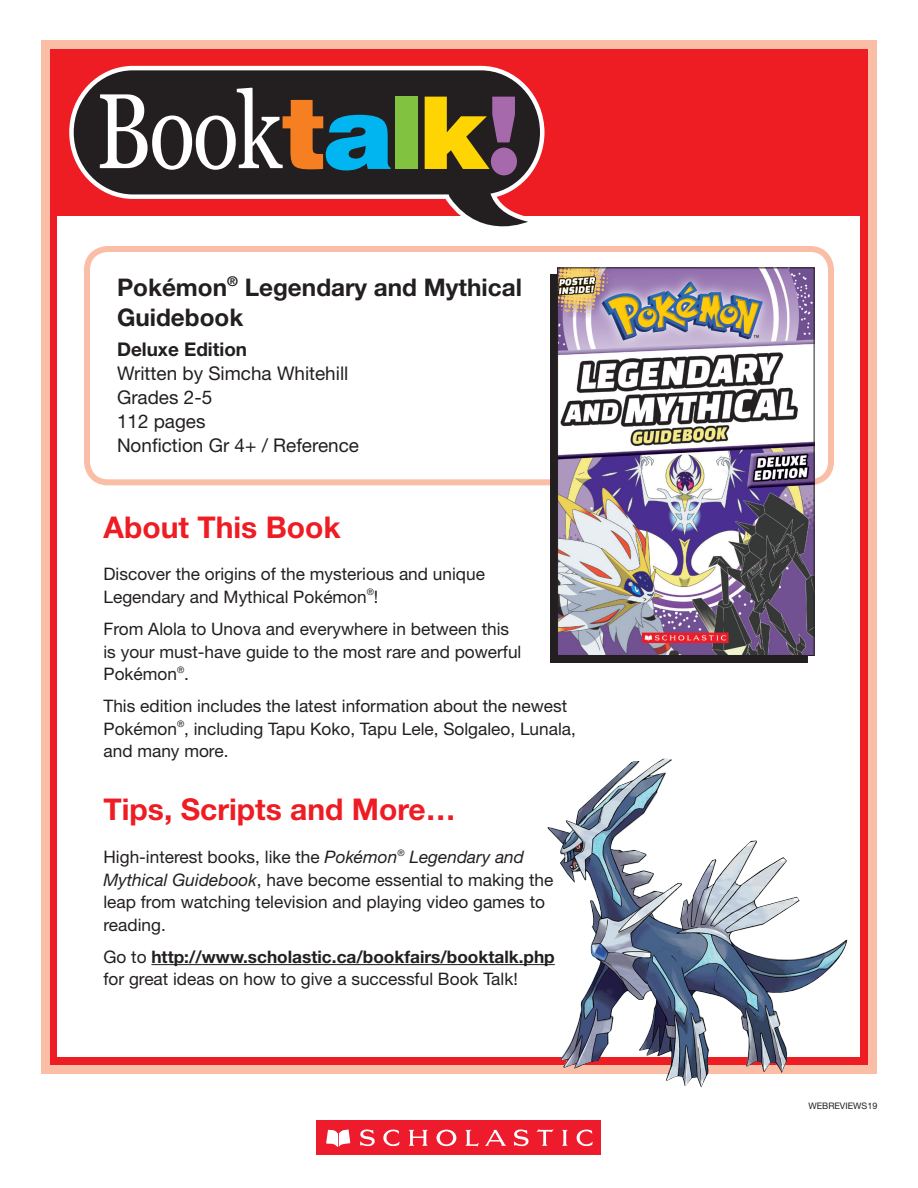
<style>
.page{position:relative;width:918px;height:1188px;background:#fff}
.page>*{position:absolute;margin:0;border:0;box-sizing:border-box;transform-origin:0 0}
.Head_01{font:700 30px "Helvetica Neue LT Std";color:#ee1d23}
.t1{font:700 24.3px/30px "Helvetica Neue LT Std";color:#231f20}
.Blurb{font:18.9px "Helvetica Neue LT Std";color:#231f20}
.t2{font:700 18.9px "Helvetica Neue LT Std";color:#231f20}
.TX01_Second{font:17.25px/22.5px "Helvetica Neue LT Std";color:#231f20}
.t3{font:9px "Helvetica Neue LT Std";color:#231f20}
.s1{font-style:italic}
.s2{font-weight:700}
</style>
<div class="page">
<div style="left:41px;top:40px;width:836px;height:1034px;background:#fabda6"></div>
<div style="left:50px;top:49px;width:818px;height:1016px;background:#ee1d23"></div>
<div style="left:58px;top:217px;width:802px;height:840px;background:#fff"></div>
<svg style="left:69px;top:66px;width:476px;height:161px;fill:#231f20"></svg>
<svg style="left:100px;top:88px;width:291px;height:82px;background:#586060"></svg>
<div style="left:395px;top:97px;width:23px;height:72px;background:#81c340"></div>
<svg style="left:425px;top:97px;width:92px;height:78px;background:#957730"></svg>
<div style="left:317px;top:1120px;width:284px;height:35px;background:#ee1b2d"></div>
<svg style="left:326px;top:1129px;width:267px;height:18px"></svg>
<hr style="left:151px;top:964px;width:404px;height:1px;background:#231f20">
<div style="left:84px;top:246px;width:750px;height:239px;border:6px solid #fabda6;border-radius:21px"></div>
<div style="left:550px;top:274px;width:258px;height:389px;background:#231f20"></div>
<img style="left:559px;top:269px;width:253px;height:385px">
<div style="left:557px;top:267px;width:257px;height:389px;border:1px solid #231f20"></div>
<img style="left:547px;top:761px;width:300px;height:327px">
<p class="t1" style="left:117px;top:272px;width:406px">Pokémon<sup>®</sup> Legendary and Mythical<br>Guidebook</p>
<p class="t2" style="left:117px;top:338px;width:132px">Deluxe Edition</p>
<p class="Blurb" style="left:117px;top:362px;width:233px">Written by Simcha Whitehill</p>
<p class="Blurb" style="left:117px;top:386px;width:97px">Grades 2-5</p>
<p class="Blurb" style="left:117px;top:410px;width:90px">112 pages</p>
<p class="Blurb" style="left:117px;top:434px;width:243px">Nonfiction Gr 4+ / Reference</p>
<p class="Head_01" style="left:104px;top:508px;width:239px">About This Book</p>
<p class="TX01_Second" style="left:104px;top:563px;width:383px">Discover the origins of the mysterious and unique<br>Legendary and Mythical Pokémon<sup>®</sup>!</p>
<p class="TX01_Second" style="left:104px;top:618px;width:419px">From Alola to Unova and everywhere in between this is your must-have guide to the most rare and powerful<br>Pokémon<sup>®</sup>.</p>
<p class="TX01_Second" style="left:104px;top:695px;width:474px">This edition includes the latest information about the newest<br>Pokémon<sup>®</sup>, including Tapu Koko, Tapu Lele, Solgaleo, Lunala, and many more.</p>
<p class="Head_01" style="left:104px;top:791px;width:354px">Tips, Scripts and More…</p>
<p class="TX01_Second" style="left:104px;top:846px;width:451px">High-interest books, like the <span class="s1">Pokémon</span><sup>®</sup> <span class="s1">Legendary and Mythical Guidebook</span>, have become essential to making the leap from watching television and playing video games to reading.</p>
<p class="TX01_Second" style="left:104px;top:945px;width:453px">Go to <span class="s2">http://www.scholastic.ca/bookfairs/booktalk.php </span>for great ideas on how to give a successful Book Talk!</p>
<p class="t3" style="left:808px;top:1100px;width:71px">WEBREVIEWS19</p>
</div>
